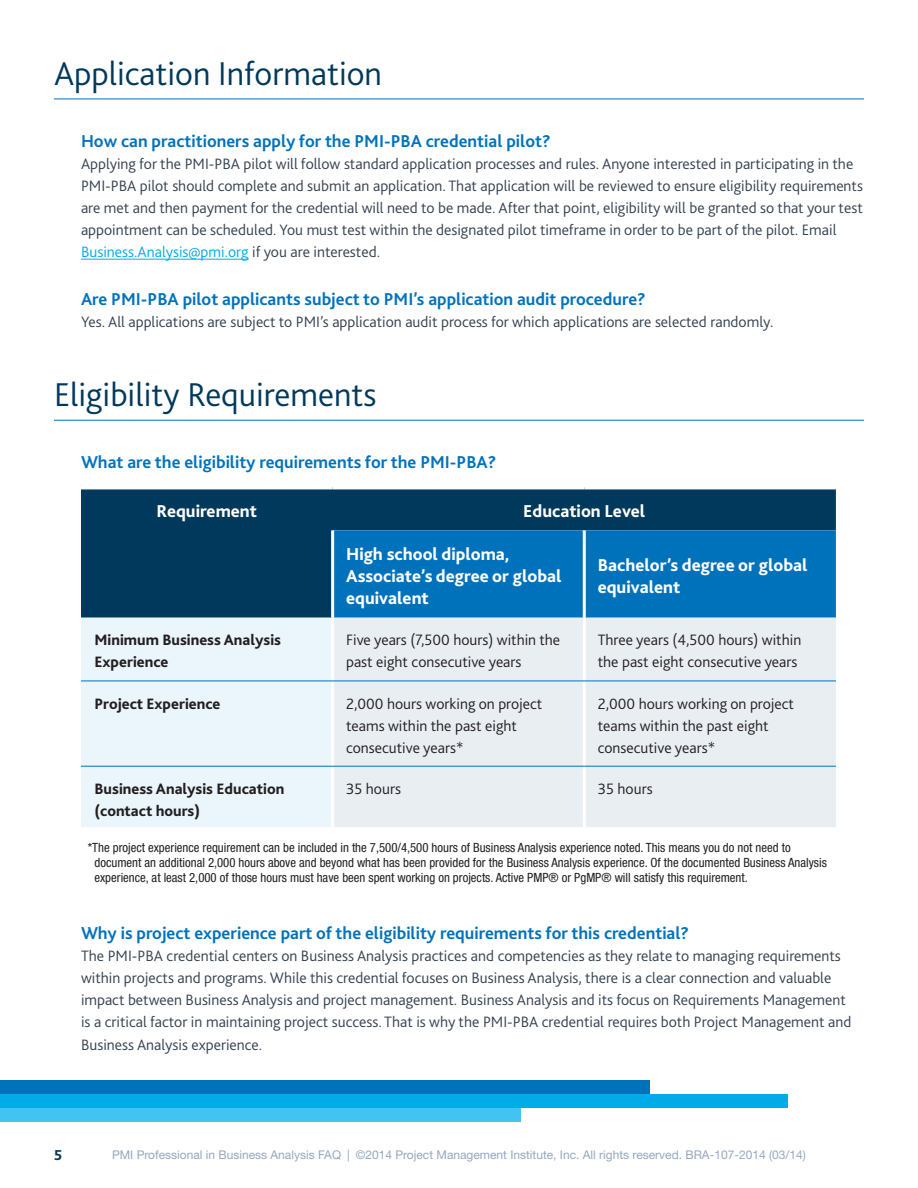
<style>
.page{position:relative;width:918px;height:1188px;background:#fff}
.page>*{position:absolute;margin:0;border:0;box-sizing:border-box;transform-origin:0 0}
.Subheading_1__no_bre{font:300 34.5px "Bliss 2";color:#00395c}
.Subheading_1{font:300 34.5px "Bliss 2";color:#00395c}
.Subheading_2{font:700 18px "Bliss 2";color:#0072bc}
.t1{font:800 18px/22px "Bliss 2";color:#fff}
.Body-lv2{font:300 15.75px/22px "Bliss 2";color:#334150}
.t2{font:300 15.75px/22px "Bliss 2";color:#231f20}
.t3{font:800 15.75px/22px "Bliss 2";color:#231f20}
.t4{font:800 15px "Bliss 2";color:#00395c}
.t5{font:condensed 12.75px/15px "Helvetica Neue LT Std";color:#231f20}
.t6{font:12px "Helvetica Neue LT Std";color:#94a8c0}
.s1{color:#00abe7}
</style>
<div class="page">
<div style="left:0;top:1080px;width:650px;height:14px;background:#0072bc"></div>
<div style="left:0;top:1094px;width:788px;height:14px;background:#00abe7"></div>
<div style="left:0;top:1108px;width:521px;height:14px;background:#42c4f2"></div>
<hr style="left:54px;top:99px;width:810px;height:1px;background:#0072bc">
<hr style="left:81px;top:259px;width:168px;height:1px;background:#00abe7">
<hr style="left:54px;top:420px;width:810px;height:1px;background:#0072bc">
<div style="left:81px;top:489px;width:755px;height:129px;background:#00395c"></div>
<div style="left:334px;top:530px;width:502px;height:88px;background:#0072bc"></div>
<div style="left:81px;top:618px;width:250px;height:209px;background:#eaf6fc"></div>
<div style="left:334px;top:618px;width:502px;height:209px;background:#e9eef3"></div>
<hr style="left:331px;top:530px;width:3px;height:88px;background:#fff">
<hr style="left:583px;top:530px;width:3px;height:88px;background:#fff">
<hr style="left:583px;top:618px;width:3px;height:63px;background:#fff">
<hr style="left:583px;top:681px;width:3px;height:85px;background:#fff">
<hr style="left:583px;top:767px;width:3px;height:60px;background:#fff">
<hr style="left:81px;top:681px;width:252px;height:1px;background:#0072bc">
<hr style="left:333px;top:681px;width:251px;height:1px;background:#0072bc">
<hr style="left:584px;top:681px;width:252px;height:1px;background:#0072bc">
<hr style="left:81px;top:766px;width:252px;height:1px;background:#0072bc">
<hr style="left:333px;top:766px;width:251px;height:1px;background:#0072bc">
<hr style="left:584px;top:766px;width:252px;height:1px;background:#0072bc">
<p class="Subheading_1" style="left:54px;top:52px;width:330px">Application Information</p>
<p class="Subheading_2" style="left:81px;top:129px;width:471px">How can practitioners apply for the PMI-PBA credential pilot?</p>
<p class="Body-lv2" style="left:81px;top:152px;width:784px">Applying for the PMI-PBA pilot will follow standard application processes and rules. Anyone interested in participating in the PMI-PBA pilot should complete and submit an application. That application will be reviewed to ensure eligibility requirements are met and then payment for the credential will need to be made. After that point, eligibility will be granted so that your test appointment can be scheduled. You must test within the designated pilot timeframe in order to be part of the pilot. Email <span class="s1">Business.Analysis@pmi.org</span> if you are interested.</p>
<p class="Subheading_2" style="left:81px;top:288px;width:566px">Are PMI-PBA pilot applicants subject to PMI’s application audit procedure?</p>
<p class="Body-lv2" style="left:81px;top:310px;width:694px">Yes. All applications are subject to PMI’s application audit process for which applications are selected randomly.</p>
<p class="Subheading_1__no_bre" style="left:54px;top:373px;width:324px">Eligibility Requirements</p>
<p class="Subheading_2" style="left:81px;top:451px;width:417px">What are the eligibility requirements for the PMI-PBA?</p>
<p class="t1" style="left:157px;top:499px;width:102px">Requirement</p>
<p class="t1" style="left:523px;top:499px;width:124px">Education Level</p>
<p class="t1" style="left:346px;top:543px;width:217px">High school diploma,<br>Associate’s degree or global equivalent</p>
<p class="t1" style="left:598px;top:554px;width:211px">Bachelor’s degree or global equivalent</p>
<p class="t3" style="left:94px;top:629px;width:188px">Minimum Business Analysis<br>Experience</p>
<p class="t2" style="left:346px;top:629px;width:216px">Five years (7,500 hours) within the past eight consecutive years</p>
<p class="t2" style="left:598px;top:629px;width:205px">Three years (4,500 hours) within the past eight consecutive years</p>
<p class="t3" style="left:94px;top:692px;width:128px">Project Experience</p>
<p class="t2" style="left:346px;top:692px;width:198px">2,000 hours working on project teams within the past eight consecutive years*</p>
<p class="t2" style="left:598px;top:692px;width:198px">2,000 hours working on project teams within the past eight consecutive years*</p>
<p class="t3" style="left:94px;top:777px;width:191px">Business Analysis Education (contact hours)</p>
<p class="t2" style="left:346px;top:777px;width:56px">35 hours</p>
<p class="t2" style="left:598px;top:777px;width:56px">35 hours</p>
<p class="t5" style="left:94px;top:840px;width:734px;text-indent:-7px">*The project experience requirement can be included in the 7,500/4,500 hours of Business Analysis experience noted. This means you do not need to document an additional 2,000 hours above and beyond what has been provided for the Business Analysis experience. Of the documented Business Analysis experience, at least 2,000 of those hours must have been spent working on projects. Active PMP® or PgMP® will satisfy this requirement.</p>
<p class="Subheading_2" style="left:81px;top:922px;width:610px">Why is project experience part of the eligibility requirements for this credential?</p>
<p class="Body-lv2" style="left:81px;top:945px;width:772px">The PMI-PBA credential centers on Business Analysis practices and competencies as they relate to managing requirements within projects and programs. While this credential focuses on Business Analysis, there is a clear connection and valuable impact between Business Analysis and project management. Business Analysis and its focus on Requirements Management is a critical factor in maintaining project success. That is why the PMI-PBA credential requires both Project Management and Business Analysis experience.</p>
<p class="t4" style="left:54px;top:1146px;width:10px">5</p>
<p class="t6" style="left:112px;top:1148px;width:695px">PMI Professional in Business Analysis FAQ | ©2014 Project Management Institute, Inc. All rights reserved. BRA-107-2014 (03/14)</p>
</div>
